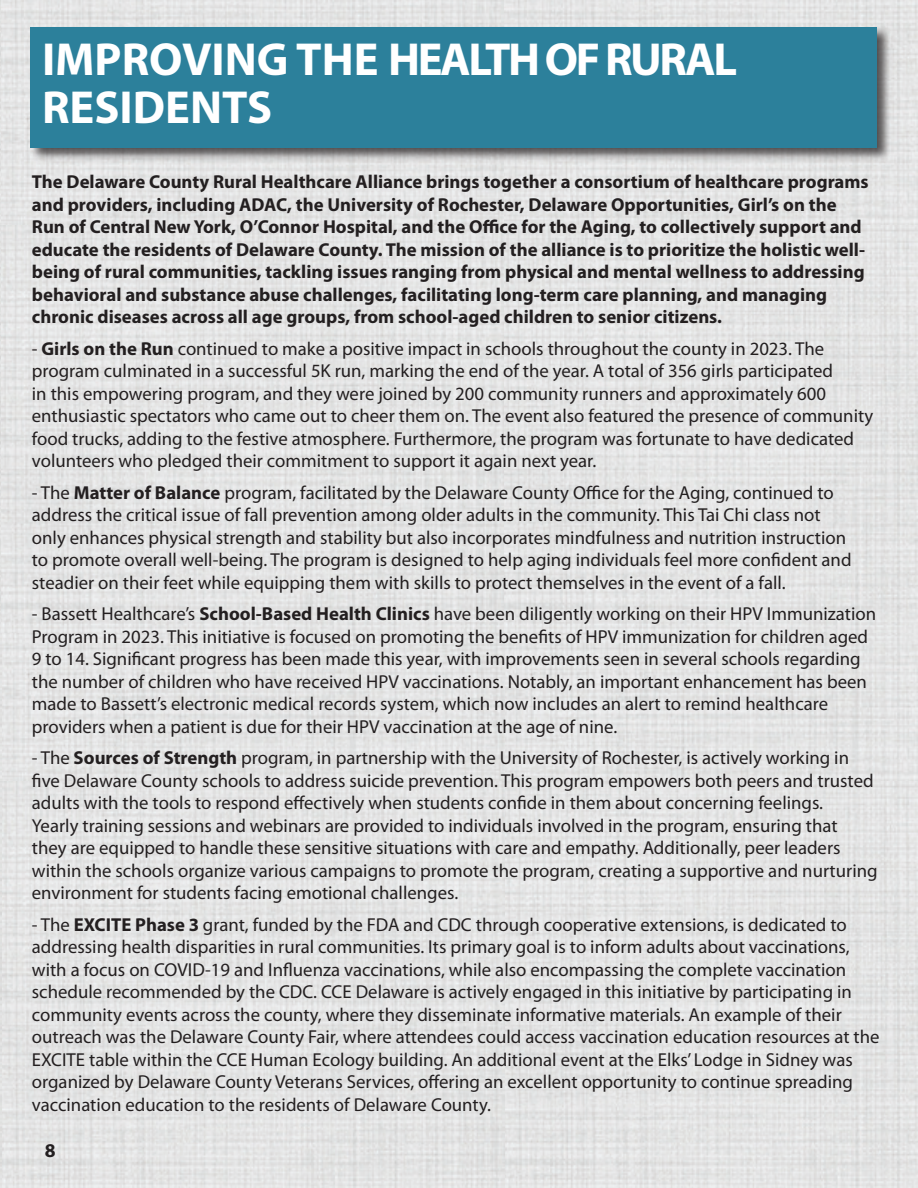
<style>
.page{position:relative;width:918px;height:1188px;background:#fff}
.page>*{position:absolute;margin:0;border:0;box-sizing:border-box;transform-origin:0 0}
.t1{font:700 46.5px "Myriad Pro";letter-spacing:-.025em;color:#fff}
.t2{font:700 46.5px "Myriad Pro";color:#fff}
.t3{font:700 19.5px "Myriad Pro";color:#231f20}
.t4{font:18.75px/22.5px "Myriad Pro";color:#231f20}
.t5{font:700 18.75px/22.5px "Myriad Pro";color:#231f20}
.s1{font-weight:700}
</style>
<div class="page">
<img style="left:1px;top:555px;width:917px;height:633px">
<img style="left:0;top:0;width:917px;height:633px">
<div style="left:29px;top:26px;width:863px;height:136px;background:#231f20;opacity:.75"></div>
<div style="left:30px;top:27px;width:847px;height:120px;background:#2c809b"></div>
<p class="t1" style="left:42px;top:29px;width:697px">IMPROVING THE HEALTH OF RURAL</p>
<p class="t2" style="left:42px;top:77px;width:232px">RESIDENTS</p>
<p class="t5" style="left:32px;top:170px;width:838px">The Delaware County Rural Healthcare Alliance brings together a consortium of healthcare programs and providers, including ADAC, the University of Rochester, Delaware Opportunities, Girl’s on the Run of Central New York, O’Connor Hospital, and the Office for the Aging, to collectively support and educate the residents of Delaware County. The mission of the alliance is to prioritize the holistic well&shy;being of rural communities, tackling issues ranging from physical and mental wellness to addressing behavioral and substance abuse challenges, facilitating long-term care planning, and managing chronic diseases across all age groups, from school-aged children to senior citizens.</p>
<p class="t4" style="left:32px;top:337px;width:843px">- <span class="s1">Girls on the Run</span> continued to make a positive impact in schools throughout the county in 2023. The program culminated in a successful 5K run, marking the end of the year. A total of 356 girls participated<br>in this empowering program, and they were joined by 200 community runners and approximately 600 enthusiastic spectators who came out to cheer them on. The event also featured the presence of community food trucks, adding to the festive atmosphere. Furthermore, the program was fortunate to have dedicated volunteers who pledged their commitment to support it again next year.</p>
<p class="t4" style="left:32px;top:481px;width:821px">- The <span class="s1">Matter of Balance</span> program, facilitated by the Delaware County Office for the Aging, continued to address the critical issue of fall prevention among older adults in the community. This Tai Chi class not only enhances physical strength and stability but also incorporates mindfulness and nutrition instruction to promote overall well-being. The program is designed to help aging individuals feel more confident and steadier on their feet while equipping them with skills to protect themselves in the event of a fall.</p>
<p class="t4" style="left:32px;top:603px;width:846px">- Bassett Healthcare’s <span class="s1">School-Based Health Clinics</span> have been diligently working on their HPV Immunization Program in 2023. This initiative is focused on promoting the benefits of HPV immunization for children aged 9 to 14. Significant progress has been made this year, with improvements seen in several schools regarding the number of children who have received HPV vaccinations. Notably, an important enhancement has been made to Bassett’s electronic medical records system, which now includes an alert to remind healthcare providers when a patient is due for their HPV vaccination at the age of nine.</p>
<p class="t4" style="left:32px;top:747px;width:847px">- The <span class="s1">Sources of Strength</span> program, in partnership with the University of Rochester, is actively working in five Delaware County schools to address suicide prevention. This program empowers both peers and trusted adults with the tools to respond effectively when students confide in them about concerning feelings.<br>Yearly training sessions and webinars are provided to individuals involved in the program, ensuring that<br>they are equipped to handle these sensitive situations with care and empathy. Additionally, peer leaders within the schools organize various campaigns to promote the program, creating a supportive and nurturing environment for students facing emotional challenges.</p>
<p class="t4" style="left:32px;top:913px;width:849px">- The <span class="s1">EXCITE Phase 3</span> grant, funded by the FDA and CDC through cooperative extensions, is dedicated to addressing health disparities in rural communities. Its primary goal is to inform adults about vaccinations, with a focus on COVID-19 and Influenza vaccinations, while also encompassing the complete vaccination schedule recommended by the CDC. CCE Delaware is actively engaged in this initiative by participating in community events across the county, where they disseminate informative materials. An example of their outreach was the Delaware County Fair, where attendees could access vaccination education resources at the EXCITE table within the CCE Human Ecology building. An additional event at the Elks’ Lodge in Sidney was organized by Delaware County Veterans Services, offering an excellent opportunity to continue spreading vaccination education to the residents of Delaware County.</p>
<p class="t3" style="left:45px;top:1138px;width:12px">8</p>
</div>
